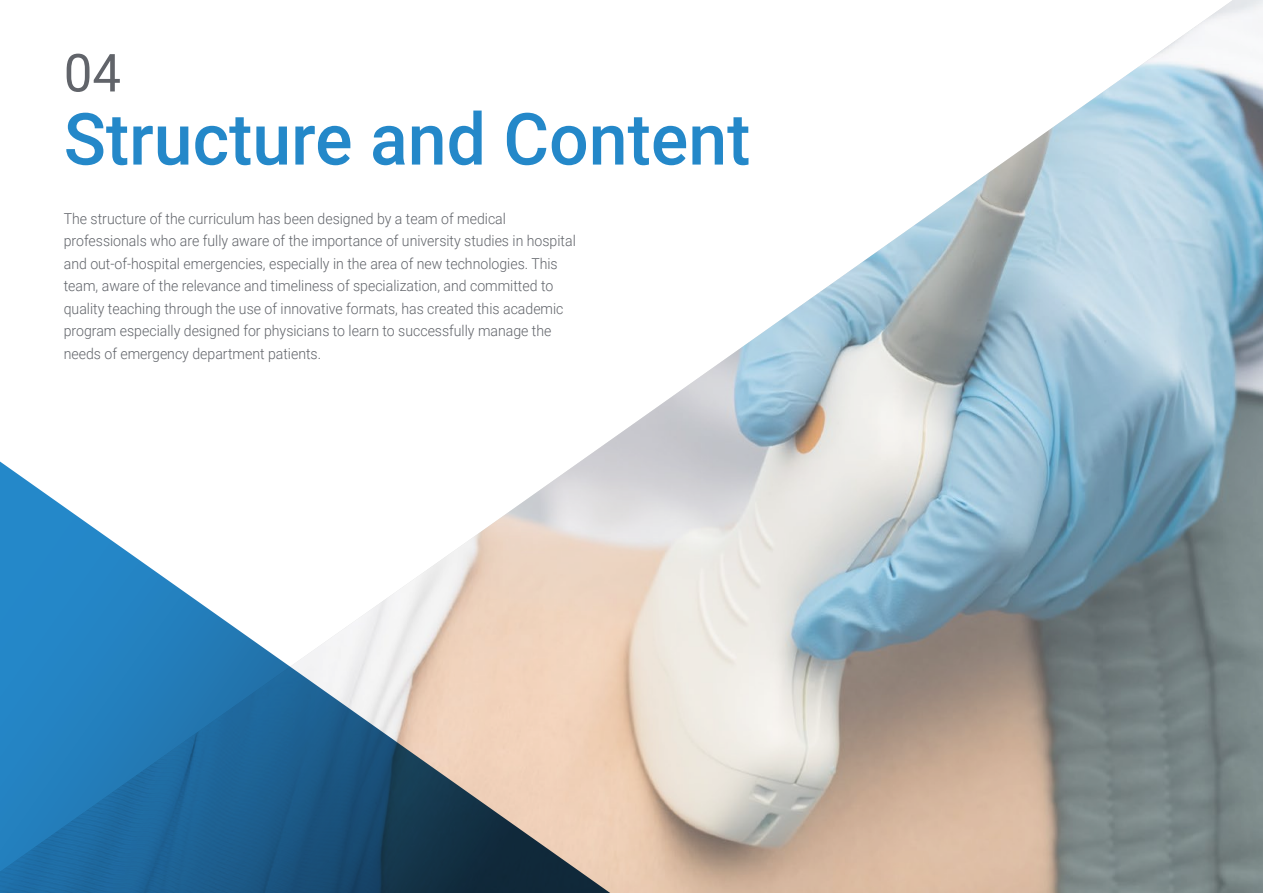
<style>
.page{position:relative;width:1263px;height:893px;background:#fff}
.page>*{position:absolute;margin:0;border:0;box-sizing:border-box;transform-origin:0 0}
.t1{font:500 72px "Roboto";color:#2488c9}
.t2{font:52.5px "Roboto";color:#61646a}
.t3{font:300 15px/22.5px "Roboto";color:#61646a;scale:.94 1}
</style>
<div class="page">
<img style="left:602px;top:0;width:661px;height:893px">
<svg style="left:0;top:446px;width:640px;height:447px"></svg>
<h2 class="t2" style="left:64px;top:36px;width:59px">04</h2>
<h1 class="t1" style="left:64px;top:89px;width:688px">Structure and Content</h1>
<p class="t3" style="left:64px;top:207px;width:546px">The structure of the curriculum has been designed by a team of medical professionals who are fully aware of the importance of university studies in hospital and out-of-hospital emergencies, especially in the area of new technologies. This team, aware of the relevance and timeliness of specialization, and committed to quality teaching through the use of innovative formats, has created this academic program especially designed for physicians to learn to successfully manage the needs of emergency department patients.</p>
</div>
